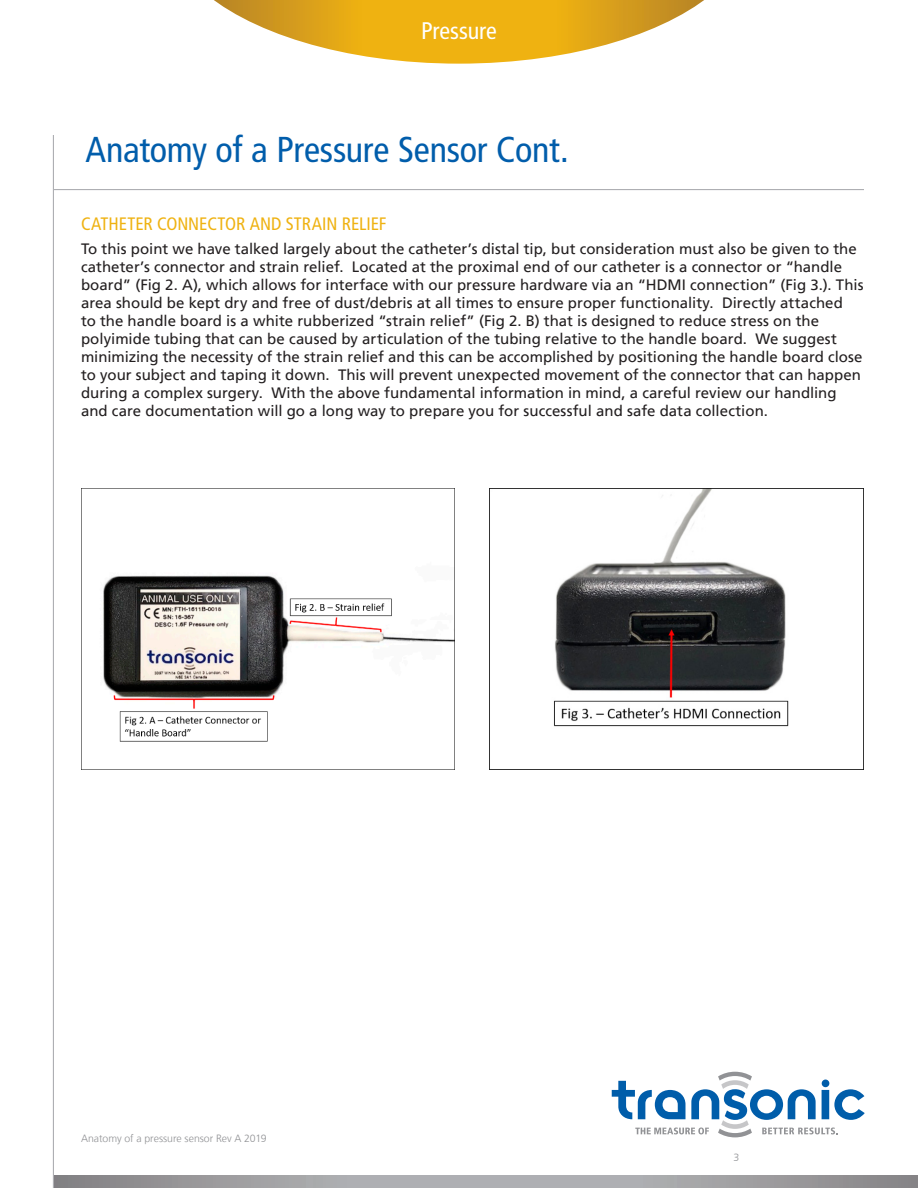
<style>
.page{position:relative;width:918px;height:1188px;background:#fff}
.page>*{position:absolute;margin:0;border:0;box-sizing:border-box;transform-origin:0 0}
.Heading_cont{font:condensed 36px "Frutiger LT";letter-spacing:-.005em;color:#015dab}
.t1{font:condensed 24px "Frutiger LT";letter-spacing:-.005em;color:#fff}
.Subheading_Orange{font:condensed 18px "Frutiger LT";color:#efb211}
.Body_Copy{font:15px/18px "Frutiger LT";color:#231f20}
.t2{font:300 10.5px "Frutiger LT";color:#919295}
</style>
<div class="page">
<svg style="left:214px;top:0;width:490px;height:64px"></svg>
<hr style="left:53px;top:135px;width:1px;height:1053px;background:#aeafb3">
<hr style="left:54px;top:189px;width:810px;height:1px;background:#aeafb3">
<svg style="left:612px;top:1072px;width:253px;height:65px"></svg>
<svg style="left:54px;top:1175px;width:864px;height:13px;background:#a0a0a3"></svg>
<img style="left:81px;top:489px;width:373px;height:280px">
<img style="left:554px;top:489px;width:310px;height:280px">
<h2 class="t1" style="left:421px;top:17px;width:77px">Pressure</h2>
<p class="Heading_cont" style="left:86px;top:129px;width:485px">Anatomy of a Pressure Sensor Cont.</p>
<p class="Subheading_Orange" style="left:81px;top:213px;width:307px">CATHETER CONNECTOR AND STRAIN RELIEF</p>
<p class="Body_Copy" style="left:81px;top:240px;width:784px">To this point we have talked largely about the catheter’s distal tip, but consideration must also be given to the catheter’s connector and strain relief. Located at the proximal end of our catheter is a connector or “handle board” (Fig 2. A), which allows for interface with our pressure hardware via an “HDMI connection” (Fig 3.). This area should be kept dry and free of dust/debris at all times to ensure proper functionality. Directly attached<br>to the handle board is a white rubberized “strain relief” (Fig 2. B) that is designed to reduce stress on the polyimide tubing that can be caused by articulation of the tubing relative to the handle board. We suggest minimizing the necessity of the strain relief and this can be accomplished by positioning the handle board close to your subject and taping it down. This will prevent unexpected movement of the connector that can happen during a complex surgery. With the above fundamental information in mind, a careful review our handling and care documentation will go a long way to prepare you for successful and safe data collection.</p>
<p class="t2" style="left:81px;top:1132px;width:187px">Anatomy of a pressure sensor Rev A 2019</p>
<p class="t2" style="left:734px;top:1152px;width:7px">3</p>
</div>
